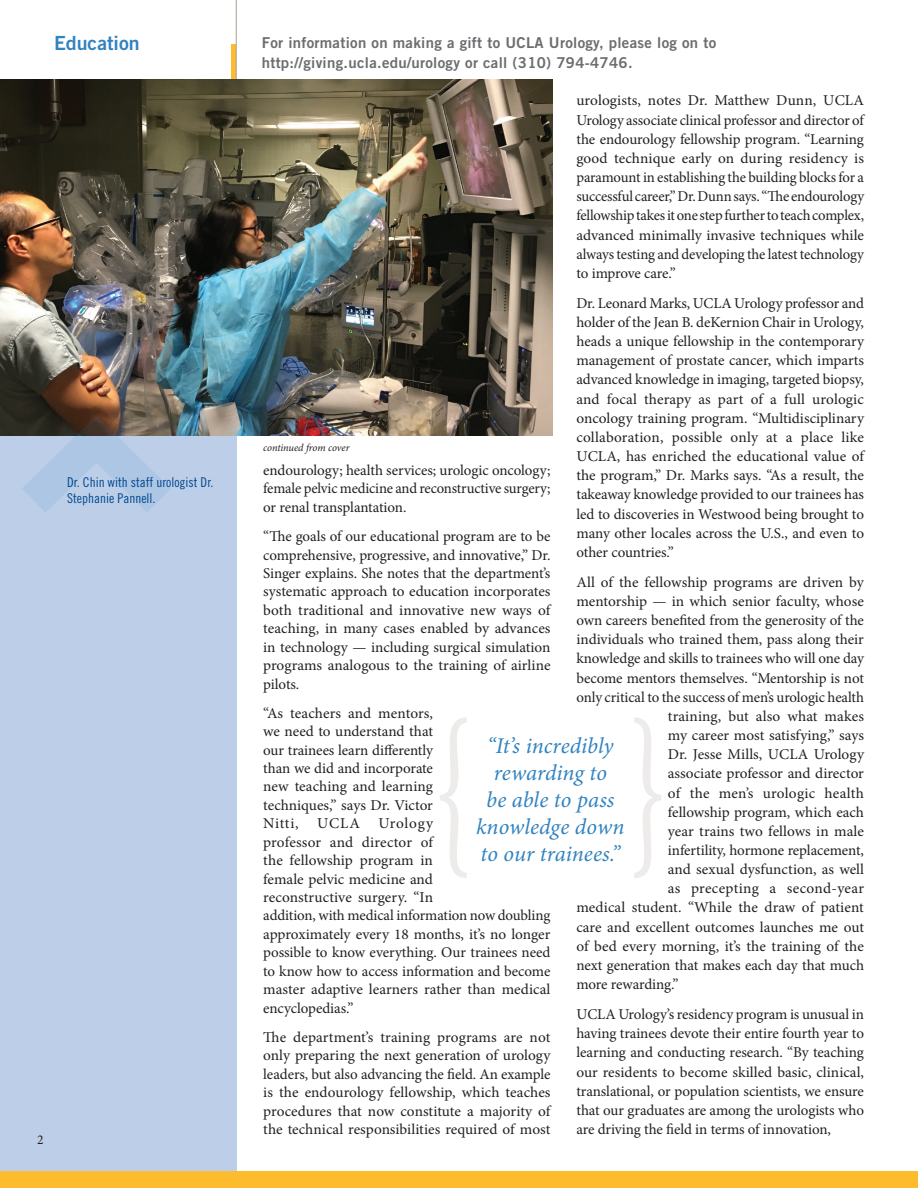
<style>
.page{position:relative;width:918px;height:1188px;background:#fff}
.page>*{position:absolute;margin:0;border:0;box-sizing:border-box;transform-origin:0 0}
.t1{font:italic 22.5px/27px "Minion Pro";color:#3183bf;text-align:center}
.t2{font:19.5px "Trade Gothic LT Std Bd 2";color:#3183bf}
.t3{font:15px/18.5px "Minion Pro";letter-spacing:-.005em;color:#231f20;text-align:justify}
.t4{font:15px/19.5px "Trade Gothic LT Std Bd 2";letter-spacing:.02em;color:#6c6d70}
.t5{font:15px "Minion Pro";letter-spacing:.015em;color:#231f20}
.t6{font:15px "Minion Pro";letter-spacing:.02em;color:#231f20}
.t7{font:13.5px/15.8px "Trade Gothic LT Std Cn 18";color:#014990}
.t8{font:13.5px "Minion Pro";color:#231f20}
.t9{font:italic 10.5px "Minion Pro";letter-spacing:-.01em;color:#231f20}
</style>
<div class="page">
<div style="left:0;top:80px;width:236px;height:1106px;background:#bdcfe8"></div>
<div style="left:0;top:1171px;width:918px;height:17px;background:#fdbb2e"></div>
<svg style="left:232px;top:45px;width:4px;height:35px"></svg>
<hr style="left:236px;top:0;width:1px;height:94px;background:#aba095">
<img style="left:0;top:80px;width:553px;height:355px">
<svg style="left:440px;top:717px;width:27px;height:161px"></svg>
<svg style="left:634px;top:717px;width:27px;height:161px"></svg>
<svg style="left:20px;top:414px;width:152px;height:98px"></svg>
<h2 class="t2" style="left:54px;top:31px;width:87px">Education</h2>
<p class="t7" style="left:67px;top:475px;width:148px">Dr. Chin with staff urologist Dr.<br>Stephanie Pannell.</p>
<p class="t8" style="left:37px;top:1130px;width:8px">2</p>
<p class="t4" style="left:262px;top:33px;width:456px">For information on making a gift to UCLA Urology, please log on to http://giving.ucla.edu/urology or call (310) 794-4746.</p>
<p class="t3" style="left:576px;top:91px;width:289px;line-height:19.2px">urologists, notes Dr. Matthew Dunn, UCLA Urology associate clinical professor and director of the endourology fellowship program. “Learning good technique early on during residency is paramount in establishing the building blocks for a successful career,” Dr. Dunn says. “The endourology fellowship takes it one step further to teach complex, advanced minimally invasive techniques while always testing and developing the latest technology to improve care.”</p>
<p class="t3" style="left:576px;top:293px;width:289px;line-height:19.2px">Dr. Leonard Marks, UCLA Urology professor and holder of the Jean B. deKernion Chair in Urology, heads a unique fellowship in the contemporary management of prostate cancer, which imparts advanced knowledge in imaging, targeted biopsy, and focal therapy as part of a full urologic oncology training program. “Multidisciplinary collaboration, possible only at a place like UCLA, has enriched the educational value of the program,” Dr. Marks says. “As a result, the takeaway knowledge provided to our trainees has led to discoveries in Westwood being brought to many other locales across the U.S., and even to other countries.”</p>
<p class="t3" style="left:576px;top:573px;width:289px">All of the fellowship programs are driven by</p>
<p class="t3" style="left:576px;top:592px;width:289px">mentorship — in which senior faculty, whose</p>
<p class="t3" style="left:576px;top:611px;width:289px">own careers benefited from the generosity of the</p>
<p class="t3" style="left:576px;top:630px;width:289px">individuals who trained them, pass along their</p>
<p class="t3" style="left:576px;top:649px;width:289px">knowledge and skills to trainees who will one day</p>
<p class="t3" style="left:576px;top:669px;width:289px">become mentors themselves. “Mentorship is not</p>
<p class="t3" style="left:576px;top:688px;width:289px">only critical to the success of men’s urologic health</p>
<p class="t3" style="left:668px;top:707px;width:198px">training, but also what makes</p>
<p class="t3" style="left:668px;top:726px;width:198px">my career most satisfying,” says</p>
<p class="t3" style="left:668px;top:745px;width:198px">Dr. Jesse Mills, UCLA Urology</p>
<p class="t3" style="left:668px;top:764px;width:198px">associate professor and director</p>
<p class="t5" style="left:668px;top:783px;width:198px">of the men’s urologic health</p>
<p class="t3" style="left:668px;top:803px;width:198px">fellowship program, which each</p>
<p class="t3" style="left:668px;top:822px;width:198px">year trains two fellows in male</p>
<p class="t3" style="left:668px;top:841px;width:198px">infertility, hormone replacement,</p>
<p class="t3" style="left:668px;top:860px;width:198px">and sexual dysfunction, as well</p>
<p class="t6" style="left:668px;top:878px;width:198px">as precepting a second-year</p>
<p class="t3" style="left:576px;top:899px;width:289px">medical student. “While the draw of patient</p>
<p class="t3" style="left:576px;top:918px;width:289px">care and excellent outcomes launches me out</p>
<p class="t3" style="left:576px;top:937px;width:289px">of bed every morning, it’s the training of the</p>
<p class="t3" style="left:576px;top:956px;width:289px">next generation that makes each day that much</p>
<p class="t3" style="left:576px;top:975px;width:104px">more rewarding.”</p>
<p class="t3" style="left:576px;top:1005px;width:289px;line-height:19.2px">UCLA Urology’s residency program is unusual in having trainees devote their entire fourth year to learning and conducting research. “By teaching our residents to become skilled basic, clinical, translational, or population scientists, we ensure that our graduates are among the urologists who are driving the field in terms of innovation,</p>
<p class="t9" style="left:263px;top:441px;width:88px">continued from cover</p>
<p class="t3" style="left:263px;top:461px;width:289px">endourology; health services; urologic oncology; female pelvic medicine and reconstructive surgery; or renal transplantation.</p>
<p class="t3" style="left:263px;top:527px;width:289px">“The goals of our educational program are to be comprehensive, progressive, and innovative,” Dr.<br>Singer explains. She notes that the department’s systematic approach to education incorporates both traditional and innovative new ways of teaching, in many cases enabled by advances in technology — including surgical simulation programs analogous to the training of airline pilots.</p>
<p class="t3" style="left:263px;top:704px;width:289px;text-align:left">“As teachers and mentors,<br>we need to understand that<br>our trainees learn differently<br>than we did and incorporate<br>new teaching and learning<br>techniques,” says Dr. Victor<br>Nitti, UCLA Urology<br>professor and director of<br>the fellowship program in<br>female pelvic medicine and<br>reconstructive surgery. “In<br>addition, with medical information now doubling approximately every 18 months, it’s no longer possible to know everything. Our trainees need to know how to access information and become master adaptive learners rather than medical encyclopedias.”</p>
<p class="t3" style="left:263px;top:1028px;width:289px">The department’s training programs are not only preparing the next generation of urology leaders, but also advancing the field. An example is the endourology fellowship, which teaches procedures that now constitute a majority of the technical responsibilities required of most</p>
<h1 class="t1" style="left:476px;top:732px;width:150px">“It’s incredibly rewarding to<br>be able to pass knowledge down to our trainees.”</h1>
</div>
